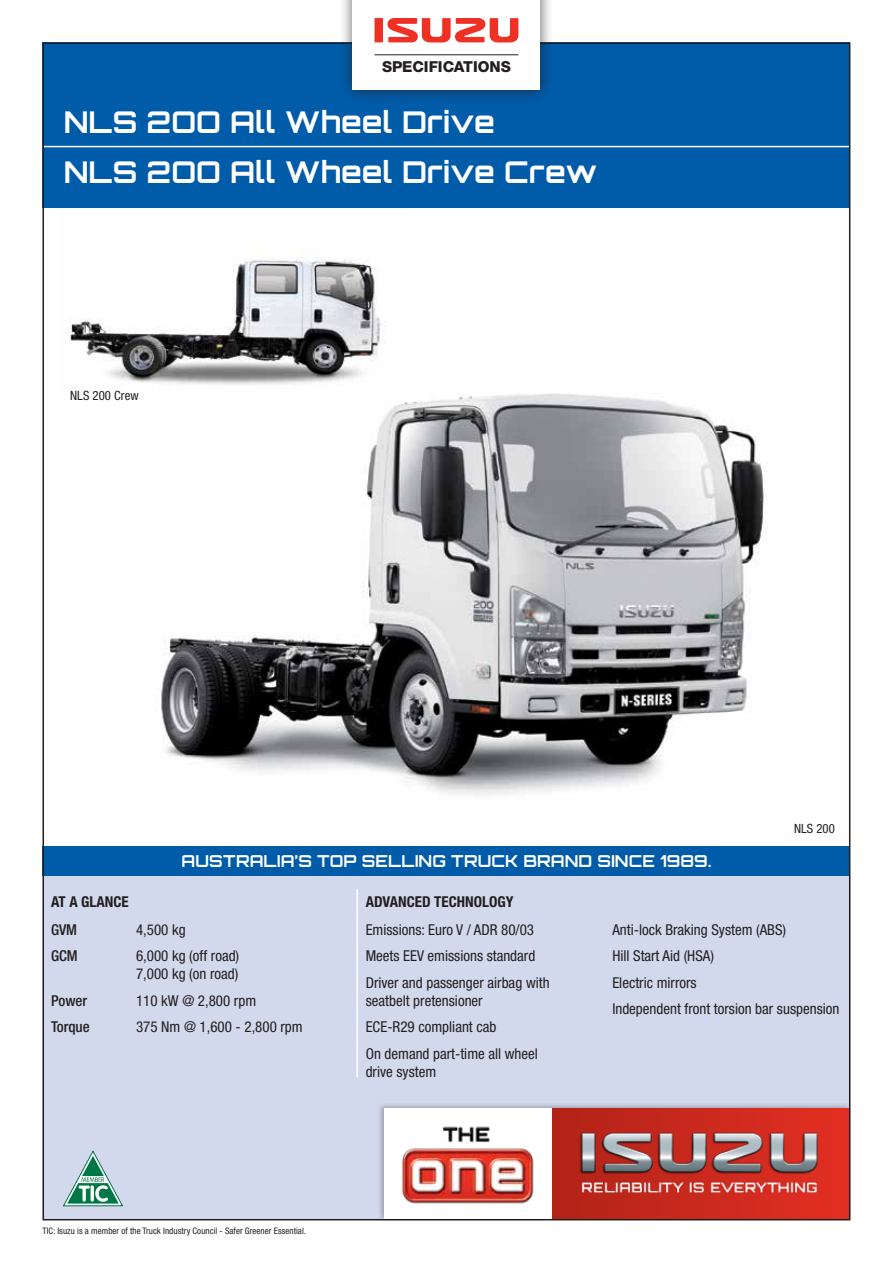
<style>
.page{position:relative;width:893px;height:1263px;background:#fff}
.page>*{position:absolute;margin:0;border:0;box-sizing:border-box;transform-origin:0 0}
.t1{font:700 30px/49.5px "Orbitron";letter-spacing:-.005em;color:#fff}
.t2{font:700 16.5px "Orbitron";letter-spacing:.005em;color:#fff}
.t3{font:800 15.15px "Helvetica Neue";color:#231f20}
.t4{font:condensed 15px/26.5px "Helvetica Neue";color:#231f20}
.t5{font:700 condensed 15px "Helvetica Neue";color:#231f20}
.t6{font:500 condensed 15px/26.5px "Helvetica Neue";color:#231f20}
.t7{font:condensed 12.75px "Helvetica Neue";letter-spacing:.005em;color:#231f20}
.t8{font:condensed 9px "Helvetica Neue";letter-spacing:.005em;color:#231f20}
</style>
<div class="page">
<div style="left:43px;top:846px;width:807px;height:30px;background:#005ba8"></div>
<div style="left:46px;top:876px;width:801px;height:341px;background:#d3d9ed"></div>
<hr style="left:356px;top:889px;width:2px;height:25px;background:#fff">
<hr style="left:356px;top:914px;width:2px;height:126px;background:#fff">
<hr style="left:356px;top:1040px;width:2px;height:37px;background:#fff">
<img style="left:161px;top:393px;width:604px;height:402px">
<img style="left:70px;top:259px;width:340px;height:139px">
<div style="left:43px;top:43px;width:807px;height:165px;background:#005ba8"></div>
<hr style="left:43px;top:146px;width:807px;height:1px;background:#fff">
<svg style="left:62px;top:1150px;width:62px;height:56px;background:#9cc2be"></svg>
<div style="left:377px;top:1102px;width:475px;height:120px;background:#231f20;opacity:.3"></div>
<div style="left:551px;top:1109px;width:298px;height:110px;background:linear-gradient(to right,#b12217,#e32f23)"></div>
<img style="left:575px;top:1127px;width:248px;height:69px">
<div style="left:384px;top:1109px;width:167px;height:110px;background:#fff"></div>
<img style="left:401px;top:1126px;width:133px;height:78px">
<div style="left:339px;top:0;width:215px;height:104px;background:#231f20;opacity:.75"></div>
<div style="left:353px;top:0;width:187px;height:89px;background:#fff"></div>
<svg style="left:374px;top:18px;width:144px;height:25px"></svg>
<hr style="left:374px;top:54px;width:144px;height:1px;background:#231f20">
<p class="t3" style="left:382px;top:57px;width:130px">SPECIFICATIONS</p>
<h1 class="t1" style="left:64px;top:97px;width:535px">NLS 2OO All Wheel Drive<br>NLS 2OO All Wheel Drive Crew</h1>
<p class="t7" style="left:70px;top:388px;width:70px">NLS 200 Crew</p>
<p class="t2" style="left:182px;top:851px;width:531px">AUSTRALIA’S TOP SELLING TRUCK BRAND SINCE 1989.</p>
<p class="t7" style="left:794px;top:821px;width:42px">NLS 200</p>
<p class="t5" style="left:51px;top:893px;width:79px">AT A GLANCE</p>
<p class="t5" style="left:366px;top:893px;width:149px">ADVANCED TECHNOLOGY</p>
<p class="t6" style="left:51px;top:916px;width:28px">GVM<br>GCM</p>
<p class="t6" style="left:51px;top:987px;width:40px">Power<br>Torque</p>
<p class="t4" style="left:366px;top:916px;width:185px">Emissions: Euro V / ADR 80/03<br>Meets EEV emissions standard<br>Driver and passenger airbag with</p>
<p class="t4" style="left:366px;top:987px;width:174px">seatbelt pretensioner<br>ECE-R29 compliant cab<br>On demand part-time all wheel</p>
<p class="t4" style="left:366px;top:1058px;width:72px">drive system</p>
<p class="t4" style="left:136px;top:916px;width:105px">4,500 kg<br>6,000 kg (off road)</p>
<p class="t4" style="left:136px;top:960px;width:168px">7,000 kg (on road)<br>110 kW @ 2,800 rpm<br>375 Nm @ 1,600 - 2,800 rpm</p>
<p class="t8" style="left:43px;top:1225px;width:265px">TIC: Isuzu is a member of the Truck Industry Council - Safer Greener Essential.</p>
<p class="t4" style="left:612px;top:916px;width:229px">Anti-lock Braking System (ABS)<br>Hill Start Aid (HSA)<br>Electric mirrors<br>Independent front torsion bar suspension</p>
</div>
